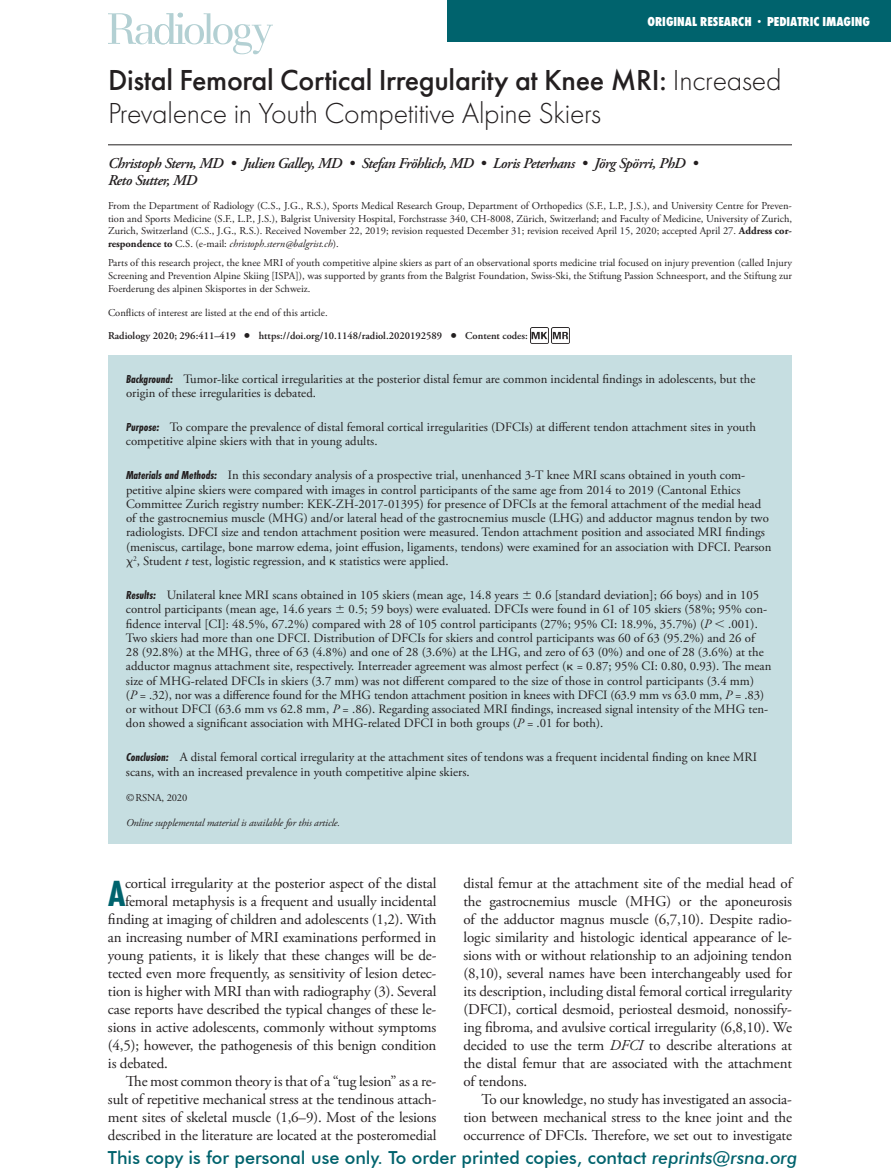
<style>
.page{position:relative;width:891px;height:1175px;background:#fff}
.page>*{position:absolute;margin:0;border:0;box-sizing:border-box;transform-origin:0 0}
.t1{font:700 37.8px "Futura PT Cond";color:#00636d}
.t2{font:300 30px/33px "Futura PT";letter-spacing:-.01em;color:#231f20}
.t3{font:500 18px "Futura BT";color:#00636d}
.t4{font:15px/18px "Adobe Garamond Pro";letter-spacing:-.01em;color:#231f20;text-align:justify}
.t5{font:italic 600 15px/16.5px "Adobe Garamond Pro";letter-spacing:-.03em;color:#231f20}
.t6{font:800 13.5px "Futura PT Cond";color:#fff}
.t7{font:12.75px/14.2px "Adobe Garamond Pro";color:#231f20}
.t8{font:10.5px/12.8px "Adobe Garamond Pro";color:#231f20;text-align:justify}
.t9{font:600 10.5px/22.5px "Adobe Garamond Pro";color:#231f20}
.t10{font:italic 10.5px "Adobe Garamond Pro";letter-spacing:-.01em;color:#231f20}
.s1{font-size:10.5px}
.s2{font-weight:500}
.s3{font-weight:700}
.s4{font-style:italic}
.s5{font-weight:400}
.s6{font-size:16.5px}
.s7{font-family:"Futura PT Cond";font-weight:700;font-style:italic;font-size:12px}
.s8{font-family:"Universal Greekwith Math Pi"}
</style>
<div class="page">
<div style="left:447px;top:0;width:444px;height:42px;background:#00636d"></div>
<hr style="left:108px;top:144px;width:684px;height:1px;background:#231f20">
<img style="left:530px;top:327px;width:18px;height:16px">
<img style="left:551px;top:327px;width:18px;height:16px">
<div style="left:108px;top:355px;width:684px;height:489px;background:#c6dee1"></div>
<svg style="left:108px;top:13px;width:165px;height:41px"></svg>
<p class="t6" style="left:647px;top:14px;width:224px">ORIGINAL RESEARCH <span class="s1">•</span> PEDIATRIC IMAGING</p>
<h2 class="t2" style="left:108px;top:64px;width:675px"><span class="s2">Distal Femoral Cortical Irregularity at Knee MRI:</span> Increased<br>Prevalence in Youth Competitive Alpine Skiers</h2>
<p class="t5" style="left:108px;top:156px;width:592px">Christoph Stern, MD • Julien Galley, MD • Stefan Fröhlich, MD • Loris Peterhans • Jörg Spörri, PhD •<br>Reto Sutter, MD</p>
<p class="t8" style="left:108px;top:200px;width:686px">From the Department of Radiology (C.S., J.G., R.S.), Sports Medical Research Group, Department of Orthopedics (S.F., L.P., J.S.), and University Centre for Preven&shy;tion and Sports Medicine (S.F., L.P., J.S.), Balgrist University Hospital, Forchstrasse 340, CH-8008, Zürich, Switzerland; and Faculty of Medicine, University of Zurich, Zurich, Switzerland (C.S., J.G., R.S.). Received November 22, 2019; revision requested December 31; revision received April 15, 2020; accepted April 27. <span class="s3">Address cor&shy;respondence to</span> C.S. (e-mail: <span class="s4">christoph.stern@balgrist.ch</span>).</p>
<p class="t8" style="left:108px;top:257px;width:686px">Parts of this research project, the knee MRI of youth competitive alpine skiers as part of an observational sports medicine trial focused on injury prevention (called Injury Screening and Prevention Alpine Skiing [ISPA]), was supported by grants from the Balgrist Foundation, Swiss-Ski, the Stiftung Passion Schneesport, and the Stiftung zur Foerderung des alpinen Skisportes in der Schweiz.</p>
<p class="t9" style="left:108px;top:302px;width:421px"><span class="s5">Conflicts of interest are listed at the end of this article.<br></span>Radiology 2020; 296:411–419 <span class="s6">•</span> https://doi.org/10.1148/radiol.2020192589 <span class="s6">•</span> Content codes:</p>
<p class="t7" style="left:126px;top:372px;width:631px"><span class="s7">Background:</span> Tumor-like cortical irregularities at the posterior distal femur are common incidental findings in adolescents, but the origin of these irregularities is debated.</p>
<p class="t7" style="left:126px;top:420px;width:631px"><span class="s7">Purpose:</span> To compare the prevalence of distal femoral cortical irregularities (DFCIs) at different tendon attachment sites in youth competitive alpine skiers with that in young adults.</p>
<p class="t7" style="left:126px;top:469px;width:647px"><span class="s7">Materials and Methods:</span> In this secondary analysis of a prospective trial, unenhanced 3-T knee MRI scans obtained in youth com&shy;petitive alpine skiers were compared with images in control participants of the same age from 2014 to 2019 (Cantonal Ethics Committee Zurich registry number: KEK-ZH-2017-01395) for presence of DFCIs at the femoral attachment of the medial head of the gastrocnemius muscle (MHG) and/or lateral head of the gastrocnemius muscle (LHG) and adductor magnus tendon by two radiologists. DFCI size and tendon attachment position were measured. Tendon attachment position and associated MRI findings (meniscus, cartilage, bone marrow edema, joint effusion, ligaments, tendons) were examined for an association with DFCI. Pearson <span class="s8">x</span><sup>2</sup>, Student <span class="s4">t</span> test, logistic regression, and <span class="s8">k</span> statistics were applied.</p>
<p class="t7" style="left:126px;top:588px;width:647px"><span class="s7">Results:</span> Unilateral knee MRI scans obtained in 105 skiers (mean age, 14.8 years <span class="s8">6</span> 0.6 [standard deviation]; 66 boys) and in 105 control participants (mean age, 14.6 years <span class="s8">6</span> 0.5; 59 boys) were evaluated. DFCIs were found in 61 of 105 skiers (58%; 95% con&shy;fidence interval [CI]: 48.5%, 67.2%) compared with 28 of 105 control participants (27%; 95% CI: 18.9%, 35.7%) (<span class="s4">P</span> <span class="s8">,</span> .001).<br>Two skiers had more than one DFCI. Distribution of DFCIs for skiers and control participants was 60 of 63 (95.2%) and 26 of<br>28 (92.8%) at the MHG, three of 63 (4.8%) and one of 28 (3.6%) at the LHG, and zero of 63 (0%) and one of 28 (3.6%) at the adductor magnus attachment site, respectively. Interreader agreement was almost perfect (<span class="s8">k</span> = 0.87; 95% CI: 0.80, 0.93). The mean size of MHG-related DFCIs in skiers (3.7 mm) was not different compared to the size of those in control participants (3.4 mm)<br>(<span class="s4">P</span> = .32), nor was a difference found for the MHG tendon attachment position in knees with DFCI (63.9 mm vs 63.0 mm, <span class="s4">P</span> = .83) or without DFCI (63.6 mm vs 62.8 mm, <span class="s4">P</span> = .86). Regarding associated MRI findings, increased signal intensity of the MHG ten&shy;don showed a significant association with MHG-related DFCI in both groups (<span class="s4">P</span> = .01 for both).</p>
<p class="t7" style="left:126px;top:750px;width:633px"><span class="s7">Conclusion:</span> A distal femoral cortical irregularity at the attachment sites of tendons was a frequent incidental finding on knee MRI scans, with an increased prevalence in youth competitive alpine skiers.</p>
<p class="t8" style="left:126px;top:791px;width:63px">©RSNA, 2020</p>
<p class="t10" style="left:126px;top:816px;width:216px">Online supplemental material is available for this article.</p>
<h1 class="t1" style="left:108px;top:872px;width:19px">A</h1>
<p class="t4" style="left:125px;top:875px;width:313px">cortical irregularity at the posterior aspect of the distal</p>
<p class="t4" style="left:125px;top:893px;width:313px">femoral metaphysis is a frequent and usually incidental</p>
<p class="t4" style="left:108px;top:911px;width:330px">finding at imaging of children and adolescents (1,2). With</p>
<p class="t4" style="left:108px;top:929px;width:330px">an increasing number of MRI examinations performed in</p>
<p class="t4" style="left:108px;top:947px;width:330px">young patients, it is likely that these changes will be de-</p>
<p class="t4" style="left:108px;top:965px;width:330px">tected even more frequently, as sensitivity of lesion detec-</p>
<p class="t4" style="left:108px;top:983px;width:330px">tion is higher with MRI than with radiography (3). Several</p>
<p class="t4" style="left:108px;top:1001px;width:330px">case reports have described the typical changes of these le-</p>
<p class="t4" style="left:108px;top:1019px;width:330px">sions in active adolescents, commonly without symptoms</p>
<p class="t4" style="left:108px;top:1037px;width:330px">(4,5); however, the pathogenesis of this benign condition</p>
<p class="t4" style="left:108px;top:1055px;width:62px">is debated.</p>
<p class="t4" style="left:126px;top:1073px;width:312px">The most common theory is that of a “tug lesion” as a re-</p>
<p class="t4" style="left:108px;top:1091px;width:330px">sult of repetitive mechanical stress at the tendinous attach-</p>
<p class="t4" style="left:108px;top:1109px;width:330px">ment sites of skeletal muscle (1,6–9). Most of the lesions</p>
<p class="t4" style="left:108px;top:1127px;width:330px">described in the literature are located at the posteromedial</p>
<p class="t4" style="left:463px;top:875px;width:330px">distal femur at the attachment site of the medial head of the gastrocnemius muscle (MHG) or the aponeurosis of the adductor magnus muscle (6,7,10). Despite radio&shy;logic similarity and histologic identical appearance of le&shy;sions with or without relationship to an adjoining tendon (8,10), several names have been interchangeably used for its description, including distal femoral cortical irregularity (DFCI), cortical desmoid, periosteal desmoid, nonossify&shy;ing fibroma, and avulsive cortical irregularity (6,8,10). We decided to use the term <span class="s4">DFCI</span> to describe alterations at the distal femur that are associated with the attachment of tendons.</p>
<p class="t4" style="left:463px;top:1091px;width:330px;text-indent:18px">To our knowledge, no study has investigated an associa&shy;tion between mechanical stress to the knee joint and the occurrence of DFCIs. Therefore, we set out to investigate</p>
<h3 class="t3" style="left:108px;top:1146px;width:691px">This copy is for personal use only. To order printed copies, contact <span class="s4">reprints@rsna.org</span></h3>
</div>
